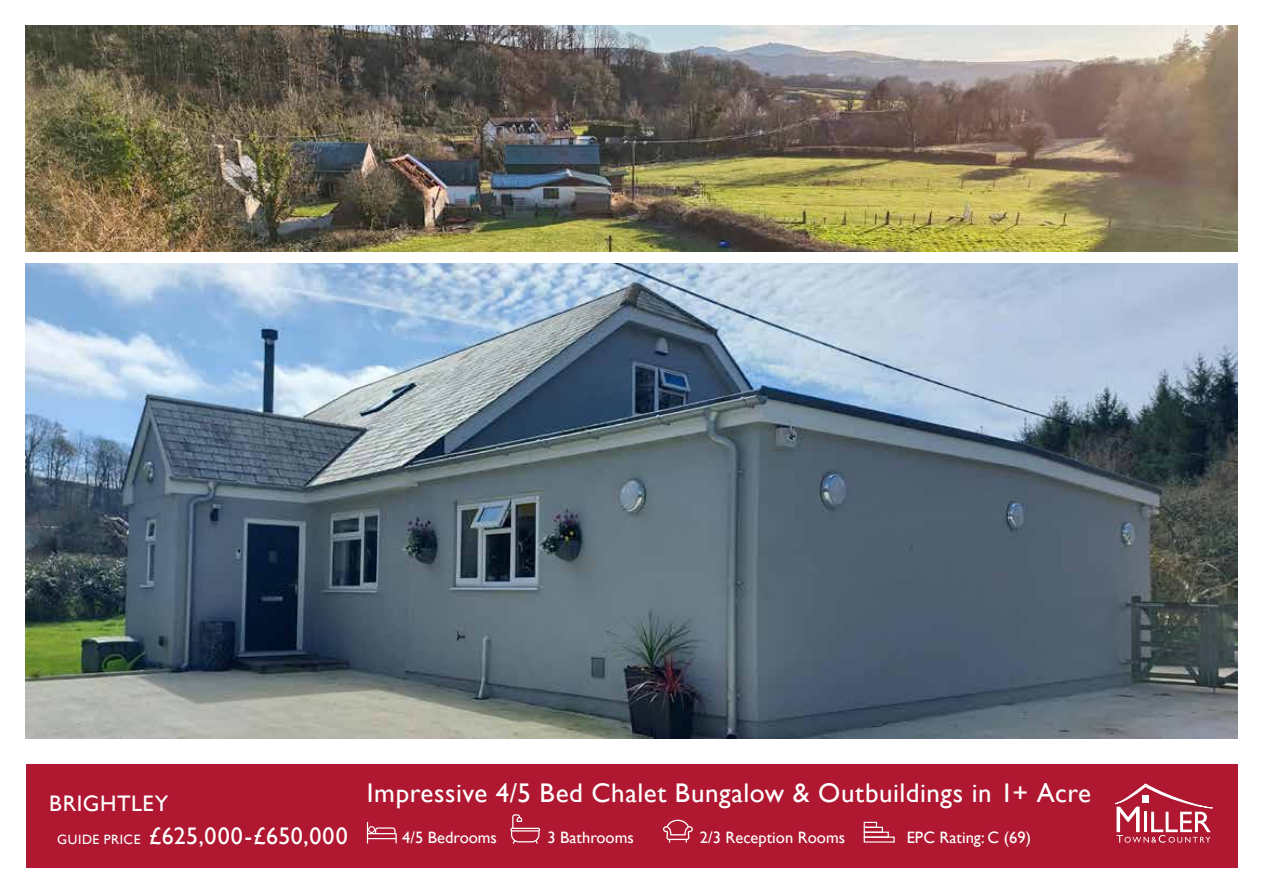
<style>
.page{position:relative;width:1263px;height:893px;background:#fff}
.page>*{position:absolute;margin:0;border:0;box-sizing:border-box;transform-origin:0 0}
.t1{font:27px "Gill Sans";letter-spacing:.02em;color:#fff}
.t2{font:24px "Gill Sans";letter-spacing:.035em;color:#fff}
.t3{font:22.5px "Gill Sans";letter-spacing:.025em;color:#fff}
.t4{font:16.5px "Gill Sans";color:#fff}
.s1{font-size:13.5px}
</style>
<div class="page">
<div style="left:26px;top:763px;width:1211px;height:104px;background:#af1830"></div>
<svg style="left:1115px;top:784px;width:97px;height:59px"></svg>
<svg style="left:367px;top:822px;width:30px;height:22px"></svg>
<svg style="left:510px;top:814px;width:30px;height:30px"></svg>
<svg style="left:663px;top:820px;width:30px;height:23px"></svg>
<div style="left:864px;top:822px;width:13px;height:6px;border:1px solid #fff"></div>
<div style="left:864px;top:827px;width:19px;height:6px;border:1px solid #fff"></div>
<div style="left:864px;top:832px;width:25px;height:6px;border:1px solid #fff"></div>
<div style="left:864px;top:836px;width:31px;height:7px;border:1px solid #fff"></div>
<img style="left:26px;top:264px;width:1211px;height:474px">
<img style="left:26px;top:26px;width:1211px;height:226px">
<h1 class="t1" style="left:367px;top:778px;width:726px">Impressive 4/5 Bed Chalet Bungalow &amp; Outbuildings in 1+ Acre</h1>
<h3 class="t3" style="left:49px;top:791px;width:121px">BRIGHTLEY</h3>
<h2 class="t2" style="left:57px;top:822px;width:292px"><span class="s1">GUIDE PRICE</span> £625,000-£650,000</h2>
<p class="t4" style="left:402px;top:827px;width:96px">4/5 Bedrooms</p>
<p class="t4" style="left:547px;top:827px;width:88px">3 Bathrooms</p>
<p class="t4" style="left:700px;top:827px;width:147px">2/3 Reception Rooms</p>
<p class="t4" style="left:907px;top:827px;width:126px">EPC Rating: C (69)</p>
</div>
